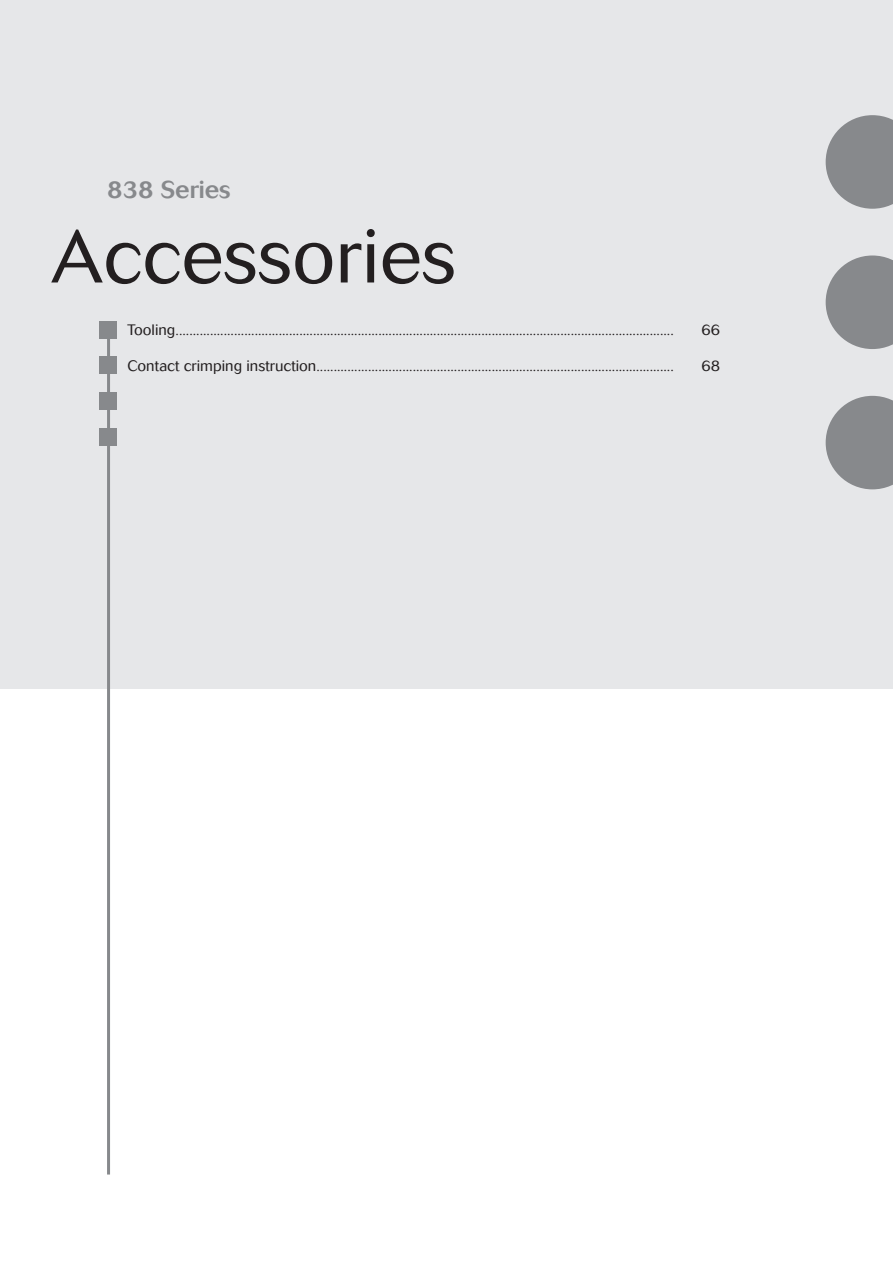
<style>
.page{position:relative;width:893px;height:1263px;background:#fff}
.page>*{position:absolute;margin:0;border:0;box-sizing:border-box;transform-origin:0 0}
.t1{font:300 75px "Cosmos";color:#231f20}
.t2{font:500 24px "Cosmos";color:#87898c}
.t3{font:300 15px "Cosmos";color:#231f20}
</style>
<div class="page">
<div style="left:0;top:0;width:893px;height:689px;background:#e6e7e9"></div>
<svg style="left:826px;top:115px;width:67px;height:94px"></svg>
<svg style="left:826px;top:255px;width:67px;height:94px"></svg>
<svg style="left:826px;top:396px;width:67px;height:93px;background:#95979a"></svg>
<hr style="left:107px;top:325px;width:3px;height:849px;background:#87898c">
<div style="left:100px;top:321px;width:17px;height:17px;background:#87898c"></div>
<div style="left:100px;top:392px;width:17px;height:17px;background:#87898c"></div>
<div style="left:100px;top:357px;width:17px;height:17px;background:#87898c"></div>
<div style="left:100px;top:428px;width:17px;height:17px;background:#87898c"></div>
<p class="t2" style="left:107px;top:176px;width:125px">838 Series</p>
<p class="t1" style="left:51px;top:214px;width:406px">Accessories</p>
<p class="t3" style="left:128px;top:321px;width:548px">Tooling.................................................................................................................................................</p>
<p class="t3" style="left:701px;top:321px;width:20px">66</p>
<p class="t3" style="left:128px;top:357px;width:548px">Contact crimping instruction........................................................................................................</p>
<p class="t3" style="left:701px;top:357px;width:20px">68</p>
</div>
